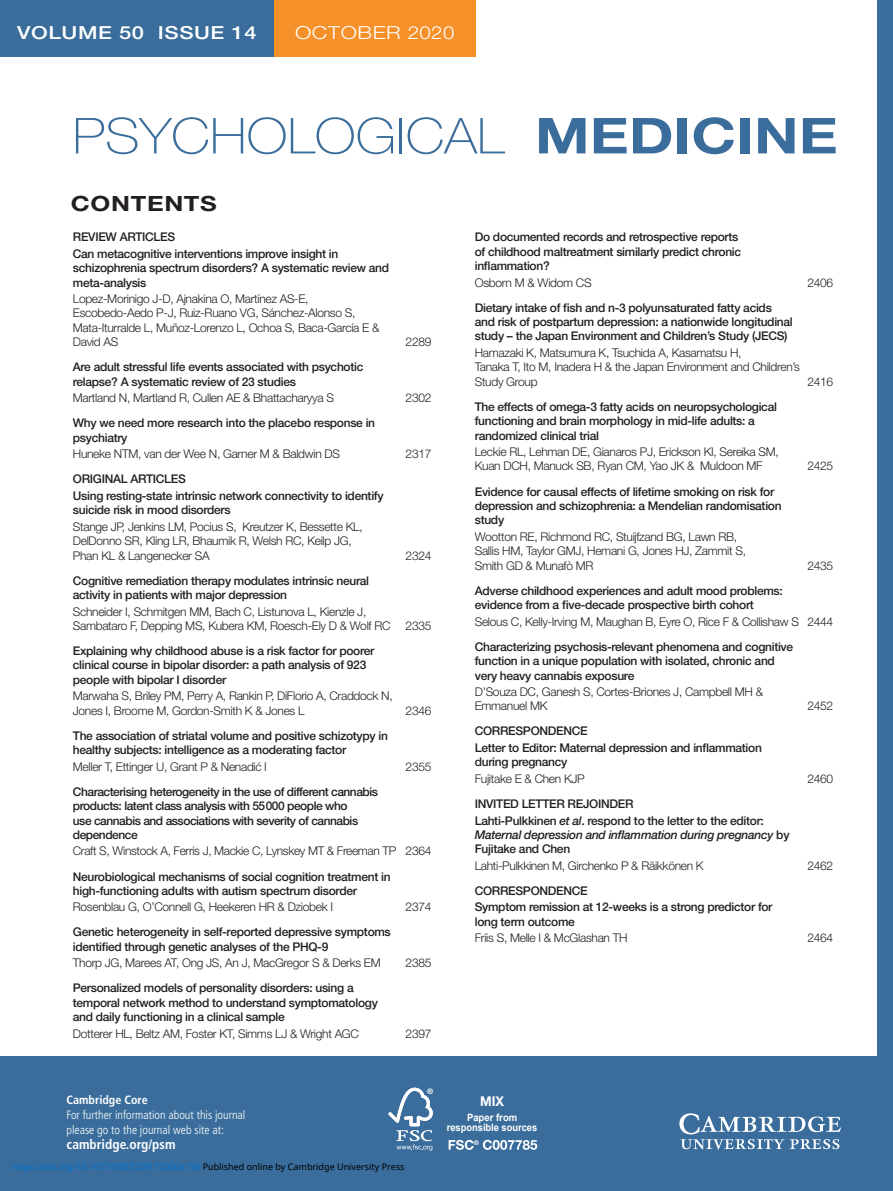
<style>
.page{position:relative;width:893px;height:1191px;background:#fff}
.page>*{position:absolute;margin:0;border:0;box-sizing:border-box;transform-origin:0 0}
.t1{font:100 49.5px "Helvetica Neue";color:#3a6d9b;scale:1.11 1}
.t2{font:700 21px "Helvetica Neue";letter-spacing:.025em;color:#231f20;scale:1.22 1}
.t3{font:500 18px "Helvetica Neue";letter-spacing:.025em;color:#fff;scale:1.22 1}
.t4{font:300 18px "Helvetica Neue";letter-spacing:.025em;color:#fff;scale:1.22 1}
.t5{font:700 condensed 13.5px "Frutiger";color:#fff}
.t6{font:700 13.5px "Helvetica Neue";color:#fff;scale:.95 1}
.t7{font:500 12px/14.4px "Helvetica Neue";letter-spacing:-.025em;color:#231f20}
.t8{font:300 12px/14.4px "Helvetica Neue";letter-spacing:-.025em;color:#231f20}
.t9{font:300 condensed 12px/15px "Frutiger";color:#fff}
.t10{font:italic 500 12px/14.4px "Helvetica Neue";letter-spacing:-.025em;color:#231f20}
.t11{font:700 10.2px "Arial";color:#fff;scale:.91 1}
.t12{font:700 10.05px "Arial";color:#fff;scale:.95 1}
.t13{font:9px "Noto Sans";color:#0172cf}
.t14{font:700 7.65px "Helvetica Neue";color:#fff}
.t15{font:700 6.45px "Helvetica Neue";color:#fff}
.s1{font-weight:700}
.s2{font-weight:500}
.s3{font-weight:300}
.s4{font-style:italic}
.s5{font-style:normal}
.s6{color:#000}
</style>
<div class="page">
<div style="left:0;top:1056px;width:893px;height:135px;background:#3a6d9b"></div>
<svg style="left:679px;top:1113px;width:162px;height:36px"></svg>
<div style="left:0;top:0;width:275px;height:56px;background:#3a6d9b"></div>
<div style="left:274px;top:0;width:202px;height:56px;background:#f69029"></div>
<div style="left:877px;top:0;width:16px;height:1191px;background:#3a6d9b"></div>
<svg style="left:388px;top:1087px;width:45px;height:63px"></svg>
<svg style="left:449px;top:1139px;width:25px;height:10px"></svg>
<svg style="left:483px;top:1139px;width:54px;height:10px"></svg>
<p class="t3" style="left:17px;top:26px;width:198px">VOLUME 50 ISSUE 14</p>
<p class="t4" style="left:295px;top:26px;width:132px">OCTOBER 2020</p>
<p class="t1" style="left:72px;top:107px;width:691px">PSYCHOLOGICAL <span class="s1">MEDICINE</span></p>
<p class="t2" style="left:71px;top:196px;width:121px">CONTENTS</p>
<p class="t7" style="left:73px;top:230px;width:267px;line-height:16.5px">REVIEW ARTICLES<br>Can metacognitive interventions improve insight in</p>
<p class="t7" style="left:73px;top:262px;width:318px">schizophrenia spectrum disorders? A systematic review and meta-analysis</p>
<p class="t8" style="left:73px;top:293px;width:308px">Lopez-Morinigo J-D, Ajnakina O, Martínez AS-E, Escobedo-Aedo P-J, Ruiz-Ruano VG, Sánchez-Alonso S, Mata-Iturralde L, Muñoz-Lorenzo L, Ochoa S, Baca-García E &amp; David AS</p>
<p class="t8" style="left:406px;top:336px;width:27px">2289</p>
<p class="t7" style="left:73px;top:361px;width:292px">Are adult stressful life events associated with psychotic relapse? A systematic review of 23 studies</p>
<p class="t8" style="left:73px;top:392px;width:263px">Martland N, Martland R, Cullen AE &amp; Bhattacharyya S</p>
<p class="t8" style="left:406px;top:392px;width:27px">2302</p>
<p class="t7" style="left:73px;top:417px;width:304px">Why we need more research into the placebo response in psychiatry</p>
<p class="t8" style="left:73px;top:448px;width:269px">Huneke NTM, van der Wee N, Garner M &amp; Baldwin DS</p>
<p class="t8" style="left:406px;top:448px;width:27px">2317</p>
<p class="t7" style="left:73px;top:472px;width:312px;line-height:16.5px">ORIGINAL ARTICLES<br>Using resting-state intrinsic network connectivity to identify</p>
<p class="t8" style="left:73px;top:503px;width:291px;line-height:16.5px"><span class="s2">suicide risk in mood disorders<br></span>Stange JP, Jenkins LM, Pocius S, Kreutzer K, Bessette KL,</p>
<p class="t8" style="left:73px;top:534px;width:280px">DelDonno SR, Kling LR, Bhaumik R, Welsh RC, Keilp JG,<br>Phan KL &amp; Langenecker SA</p>
<p class="t8" style="left:406px;top:549px;width:27px">2324</p>
<p class="t7" style="left:73px;top:574px;width:298px">Cognitive remediation therapy modulates intrinsic neural activity in patients with major depression</p>
<p class="t8" style="left:73px;top:605px;width:319px">Schneider I, Schmitgen MM, Bach C, Listunova L, Kienzle J,<br>Sambataro F, Depping MS, Kubera KM, Roesch-Ely D &amp; Wolf RC</p>
<p class="t7" style="left:73px;top:644px;width:303px">Explaining why childhood abuse is a risk factor for poorer clinical course in bipolar disorder: a path analysis of 923 people with bipolar I disorder</p>
<p class="t8" style="left:73px;top:690px;width:321px">Marwaha S, Briley PM, Perry A, Rankin P, DiFlorio A, Craddock N,<br>Jones I, Broome M, Gordon-Smith K &amp; Jones L</p>
<p class="t8" style="left:406px;top:619px;width:27px">2335</p>
<p class="t8" style="left:406px;top:704px;width:27px">2346</p>
<p class="t7" style="left:73px;top:729px;width:317px">The association of striatal volume and positive schizotypy in healthy subjects: intelligence as a moderating factor</p>
<p class="t8" style="left:73px;top:760px;width:195px">Meller T, Ettinger U, Grant P &amp; Nenadic´ I</p>
<p class="t8" style="left:406px;top:760px;width:27px">2355</p>
<p class="t7" style="left:73px;top:785px;width:307px">Characterising heterogeneity in the use of different cannabis products: latent class analysis with 55 000 people who<br>use cannabis and associations with severity of cannabis dependence</p>
<p class="t8" style="left:73px;top:839px;width:360px;line-height:25px">Craft S, Winstock A, Ferris J, Mackie C, Lynskey MT &amp; Freeman TP 2364<br><span class="s2">Neurobiological mechanisms of social cognition treatment in</span></p>
<p class="t7" style="left:73px;top:883px;width:286px;line-height:16.5px">high-functioning adults with autism spectrum disorder<br><span class="s3">Rosenblau G, O’Connell G, Heekeren HR &amp; Dziobek I</span></p>
<p class="t8" style="left:406px;top:901px;width:27px">2374</p>
<p class="t7" style="left:73px;top:926px;width:319px">Genetic heterogeneity in self-reported depressive symptoms identified through genetic analyses of the PHQ-9</p>
<p class="t8" style="left:73px;top:957px;width:309px">Thorp JG, Marees AT, Ong JS, An J, MacGregor S &amp; Derks EM</p>
<p class="t8" style="left:406px;top:957px;width:27px">2385</p>
<p class="t7" style="left:73px;top:982px;width:306px">Personalized models of personality disorders: using a temporal network method to understand symptomatology and daily functioning in a clinical sample</p>
<p class="t8" style="left:73px;top:1027px;width:288px">Dotterer HL, Beltz AM, Foster KT, Simms LJ &amp; Wright AGC</p>
<p class="t8" style="left:406px;top:1027px;width:27px">2397</p>
<p class="t7" style="left:475px;top:231px;width:268px">Do documented records and retrospective reports of childhood maltreatment similarly predict chronic inflammation?</p>
<p class="t8" style="left:475px;top:276px;width:118px">Osborn M &amp; Widom CS</p>
<p class="t8" style="left:807px;top:276px;width:27px">2406</p>
<p class="t7" style="left:475px;top:301px;width:319px">Dietary intake of fish and n-3 polyunsaturated fatty acids and risk of postpartum depression: a nationwide longitudinal study – the Japan Environment and Children’s Study (JECS)</p>
<p class="t8" style="left:475px;top:346px;width:327px">Hamazaki K, Matsumura K, Tsuchida A, Kasamatsu H,<br>Tanaka T, Ito M, Inadera H &amp; the Japan Environment and Children’s<br>Study Group</p>
<p class="t8" style="left:807px;top:375px;width:27px">2416</p>
<p class="t7" style="left:475px;top:400px;width:304px">The effects of omega-3 fatty acids on neuropsychological functioning and brain morphology in mid-life adults: a randomized clinical trial</p>
<p class="t8" style="left:475px;top:445px;width:306px">Leckie RL, Lehman DE, Gianaros PJ, Erickson KI, Sereika SM,<br>Kuan DCH, Manuck SB, Ryan CM, Yao JK &amp; Muldoon MF</p>
<p class="t7" style="left:475px;top:485px;width:308px">Evidence for causal effects of lifetime smoking on risk for depression and schizophrenia: a Mendelian randomisation study</p>
<p class="t8" style="left:475px;top:530px;width:273px">Wootton RE, Richmond RC, Stuijfzand BG, Lawn RB,<br>Sallis HM, Taylor GMJ, Hemani G, Jones HJ, Zammit S,<br>Smith GD &amp; Munafò MR</p>
<p class="t8" style="left:807px;top:460px;width:27px">2425</p>
<p class="t8" style="left:807px;top:559px;width:27px">2435</p>
<p class="t7" style="left:475px;top:584px;width:310px">Adverse childhood experiences and adult mood problems: evidence from a five-decade prospective birth cohort</p>
<p class="t8" style="left:475px;top:610px;width:360px;line-height:25px">Selous C, Kelly-Irving M, Maughan B, Eyre O, Rice F &amp; Collishaw S 2444<br><span class="s2">Characterizing psychosis-relevant phenomena and cognitive</span></p>
<p class="t7" style="left:475px;top:654px;width:302px">function in a unique population with isolated, chronic and very heavy cannabis exposure</p>
<p class="t8" style="left:475px;top:685px;width:290px">D’Souza DC, Ganesh S, Cortes-Briones J, Campbell MH &amp;<br>Emmanuel MK</p>
<p class="t8" style="left:807px;top:700px;width:27px">2452</p>
<p class="t7" style="left:475px;top:724px;width:289px;line-height:16.5px">CORRESPONDENCE<br>Letter to Editor: Maternal depression and inflammation</p>
<p class="t8" style="left:475px;top:755px;width:112px;line-height:16.5px"><span class="s2">during pregnancy<br></span>Fujitake E &amp; Chen KJP</p>
<p class="t8" style="left:807px;top:772px;width:27px">2460</p>
<p class="t7" style="left:475px;top:796px;width:291px;line-height:16.5px">INVITED LETTER REJOINDER<br>Lahti-Pulkkinen <span class="s4">et al</span>. respond to the letter to the editor:</p>
<p class="t10" style="left:475px;top:827px;width:316px">Maternal depression and inflammation during pregnancy <span class="s5">by<br>Fujitake and Chen</span></p>
<p class="t8" style="left:475px;top:859px;width:230px">Lahti-Pulkkinen M, Girchenko P &amp; Räikkönen K</p>
<p class="t8" style="left:807px;top:859px;width:27px">2462</p>
<p class="t7" style="left:475px;top:883px;width:299px;line-height:16.5px">CORRESPONDENCE<br>Symptom remission at 12-weeks is a strong predictor for</p>
<p class="t8" style="left:475px;top:914px;width:154px;line-height:16.5px"><span class="s2">long term outcome<br></span>Friis S, Melle I &amp; McGlashan TH</p>
<p class="t8" style="left:807px;top:932px;width:27px">2464</p>
<p class="t9" style="left:67px;top:1092px;width:180px"><span class="s1">Cambridge Core<br></span>For further information about this journal please go to the journal web site at:</p>
<p class="t5" style="left:67px;top:1139px;width:110px">cambridge.org/psm</p>
<p class="t13" style="left:12px;top:1160px;width:394px">https://doi.org/10.1017/S0033291720004158 <span class="s6">Published online by Cambridge University Press</span></p>
<p class="t14" style="left:427px;top:1086px;width:8px">®</p>
<p class="t6" style="left:480px;top:1092px;width:27px">MIX</p>
<p class="t12" style="left:467px;top:1111px;width:54px">Paper from</p>
<p class="t11" style="left:447px;top:1121px;width:101px">responsible sources</p>
<p class="t15" style="left:474px;top:1138px;width:7px">®</p>
</div>
